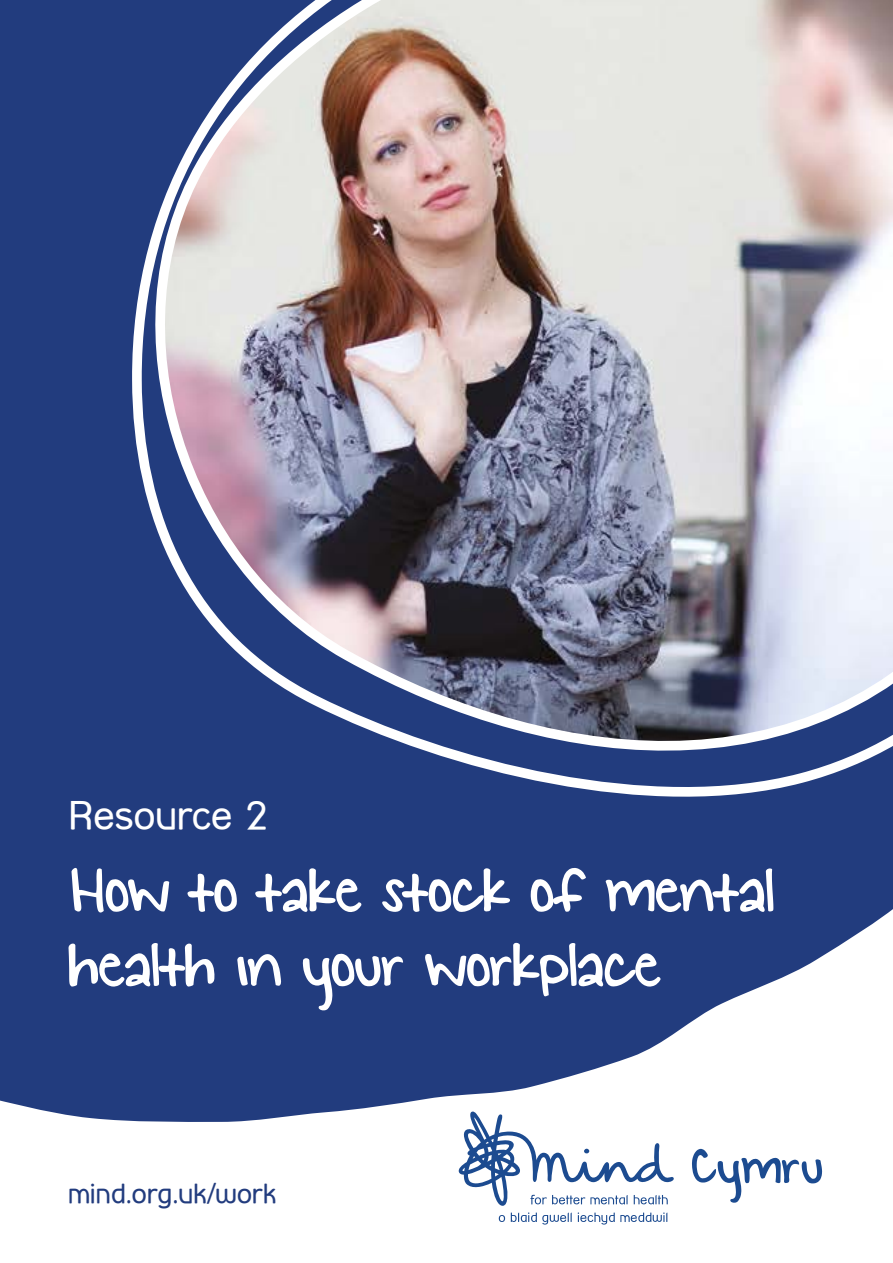
<style>
.page{position:relative;width:893px;height:1263px;background:#223c7e}
.page>*{position:absolute;margin:0;border:0;box-sizing:border-box;transform-origin:0 0}
.t1{font:69px/74.6px "KG Small Town Southern Girl";letter-spacing:-.01em;color:#fff}
.t2{font:39px "Street Corner";letter-spacing:-.01em;color:#fff}
.t3{font:27px "Street Corner";letter-spacing:-.005em;color:#223c7e}
</style>
<div class="page">
<img style="left:132px;top:0;width:761px;height:797px">
<svg style="left:0;top:909px;width:893px;height:354px"></svg>
<svg style="left:692px;top:1149px;width:130px;height:54px;background:#ced8e7"></svg>
<svg style="left:458px;top:1111px;width:217px;height:95px;background:#d2dbe9"></svg>
<svg style="left:499px;top:1215px;width:6px;height:7px"></svg>
<svg style="left:511px;top:1212px;width:61px;height:12px"></svg>
<svg style="left:578px;top:1212px;width:89px;height:12px"></svg>
<p class="t2" style="left:68px;top:793px;width:201px">Resource 2</p>
<p class="t1" style="left:68px;top:857px;width:708px">How to take stock of mental health in your workplace</p>
<p class="t3" style="left:68px;top:1178px;width:210px">mind.org.uk/work</p>
</div>
